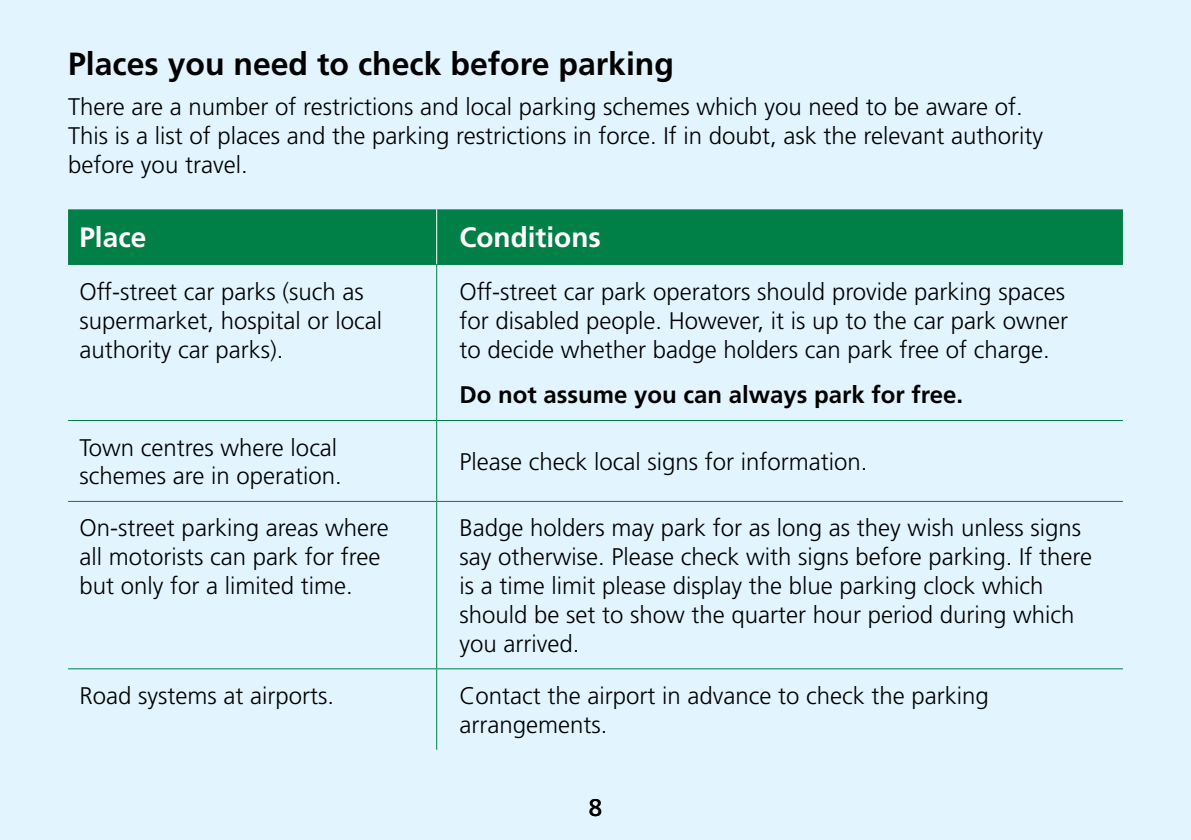
<style>
.page{position:relative;width:1191px;height:840px;background:#fff}
.page>*{position:absolute;margin:0;border:0;box-sizing:border-box;transform-origin:0 0}
.H2_Sub_Heading{font:700 32px "Frutiger LT Std";color:#000}
.Table_Headings{font:700 28px "Frutiger LT Std";color:#fff}
.Body_Text_Black_3mm{font:300 24px/28.8px "Frutiger LT Std";color:#000}
.Body_Text_Black_3mm-2{font:700 24px "Frutiger LT Std";color:#000}
.t1{font:24px "Frutiger LT Std";color:#000}
</style>
<div class="page">
<div style="left:0;top:0;width:1191px;height:839px;background:#e2f4fe"></div>
<div style="left:68px;top:209px;width:1055px;height:55px;background:#008047"></div>
<hr style="left:436px;top:669px;width:1px;height:80px;background:#008047">
<hr style="left:436px;top:265px;width:1px;height:155px;background:#008047">
<hr style="left:68px;top:420px;width:369px;height:1px;background:#008047">
<hr style="left:437px;top:420px;width:686px;height:1px;background:#008047">
<hr style="left:436px;top:209px;width:1px;height:55px;background:#fff">
<hr style="left:68px;top:264px;width:369px;height:1px;background:#008047">
<hr style="left:68px;top:500px;width:369px;height:1px;background:#008047">
<hr style="left:437px;top:500px;width:686px;height:1px;background:#008047">
<hr style="left:436px;top:501px;width:1px;height:167px;background:#008047">
<hr style="left:68px;top:668px;width:369px;height:1px;background:#008047">
<hr style="left:437px;top:668px;width:686px;height:1px;background:#008047">
<hr style="left:437px;top:264px;width:686px;height:1px;background:#008047">
<hr style="left:436px;top:421px;width:1px;height:79px;background:#008047">
<p class="H2_Sub_Heading" style="left:68px;top:45px;width:607px">Places you need to check before parking</p>
<p class="Body_Text_Black_3mm" style="left:68px;top:93px;width:976px">There are a number of restrictions and local parking schemes which you need to be aware of.<br>This is a list of places and the parking restrictions in force. If in doubt, ask the relevant authority before you travel.</p>
<p class="Table_Headings" style="left:79px;top:221px;width:68px">Place</p>
<p class="Table_Headings" style="left:459px;top:221px;width:143px">Conditions</p>
<p class="Body_Text_Black_3mm" style="left:79px;top:277px;width:304px">Off-street car parks (such as supermarket, hospital or local authority car parks).</p>
<p class="Body_Text_Black_3mm" style="left:459px;top:277px;width:610px">Off-street car park operators should provide parking spaces for disabled people. However, it is up to the car park owner to decide whether badge holders can park free of charge.</p>
<p class="Body_Text_Black_3mm-2" style="left:459px;top:381px;width:505px">Do not assume you can always park for free.</p>
<p class="Body_Text_Black_3mm" style="left:79px;top:433px;width:264px">Town centres where local schemes are in operation.</p>
<p class="Body_Text_Black_3mm" style="left:459px;top:447px;width:410px">Please check local signs for information.</p>
<p class="Body_Text_Black_3mm" style="left:79px;top:514px;width:311px">On-street parking areas where all motorists can park for free but only for a limited time.</p>
<p class="Body_Text_Black_3mm" style="left:459px;top:514px;width:634px">Badge holders may park for as long as they wish unless signs say otherwise. Please check with signs before parking. If there is a time limit please display the blue parking clock which should be set to show the quarter hour period during which you arrived.</p>
<p class="Body_Text_Black_3mm" style="left:79px;top:681px;width:256px">Road systems at airports.</p>
<p class="Body_Text_Black_3mm" style="left:459px;top:681px;width:531px">Contact the airport in advance to check the parking arrangements.</p>
<p class="t1" style="left:589px;top:788px;width:15px">8</p>
<p class="t1" style="left:589px;top:793px;width:15px">8</p>
</div>
